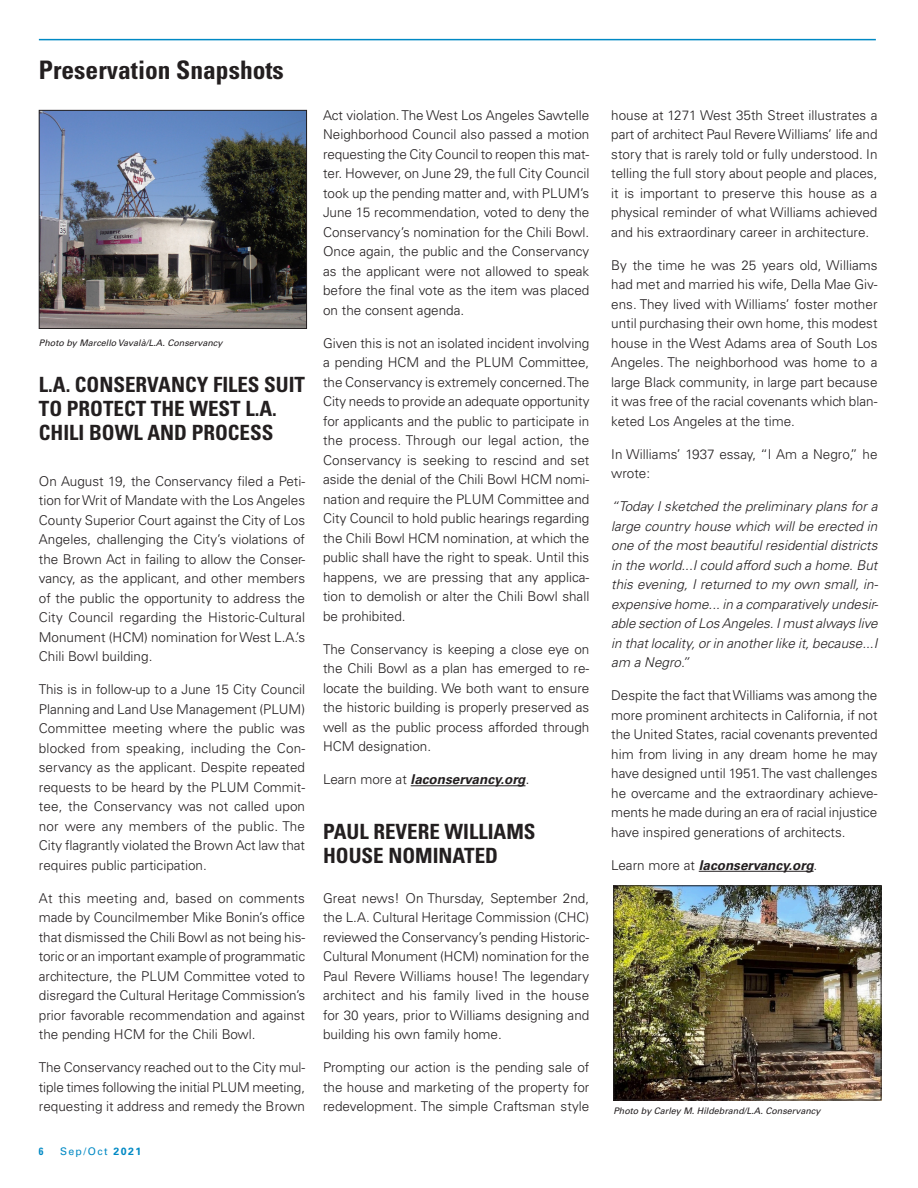
<style>
.page{position:relative;width:918px;height:1188px;background:#fff}
.page>*{position:absolute;margin:0;border:0;box-sizing:border-box;transform-origin:0 0}
.a_Headline{font:700 condensed 25.5px "Univers LT Std";color:#231f20}
.t1{font:700 condensed 21px/24px "Univers LT Std";color:#231f20}
.a_Body_text_-_no_ind{font:300 13.5px/19.5px "Univers LT Std";color:#231f20;text-align:justify}
.a_Body_text_-_no_ind-2{font:italic 300 13.5px/19.5px "Univers LT Std";color:#231f20;text-align:justify}
.a_Body_text_-_no_ind-3{font:italic 700 13.5px "Univers LT Std";color:#231f20}
.t2{font:10.5px "Univers LT Std";letter-spacing:.14em;color:#0089c4}
.t3{font:700 condensed 10.5px "Univers LT Std";color:#0089c4}
.a_Caption{font:italic 9px "Univers LT Std";color:#231f20}
.s1{font-weight:700}
.s2{font-weight:300;font-style:normal}
.s3{font-weight:300;font-style:normal;font-size:15px}
</style>
<div class="page">
<hr style="left:39px;top:39px;width:837px;height:1px;background:#0089c4">
<hr style="left:411px;top:785px;width:115px;height:1px;background:#231f20">
<hr style="left:699px;top:871px;width:115px;height:1px;background:#231f20">
<img style="left:41px;top:112px;width:264px;height:215px">
<div style="left:39px;top:110px;width:268px;height:219px;border:1px solid #231f20"></div>
<img style="left:616px;top:888px;width:263px;height:210px">
<div style="left:614px;top:886px;width:267px;height:214px;border:1px solid #231f20"></div>
<p class="a_Headline" style="left:39px;top:54px;width:247px">Preservation Snapshots</p>
<p class="a_Caption" style="left:39px;top:337px;width:185px">Photo by Marcello Vavalà/L.A. Conservancy</p>
<p class="t1" style="left:39px;top:372px;width:268px">L.A. CONSERVANCY FILES SUIT<br>TO PROTECT THE WEST L.A.<br>CHILI BOWL AND PROCESS</p>
<p class="a_Body_text_-_no_ind" style="left:39px;top:471px;width:268px">On August 19, the Conservancy filed a Peti&shy;tion for Writ of Mandate with the Los Angeles County Superior Court against the City of Los Angeles, challenging the City’s violations of the Brown Act in failing to allow the Conser&shy;vancy, as the applicant, and other members of the public the opportunity to address the City Council regarding the Historic-Cultural Monument (HCM) nomination for West L.A.’s Chili Bowl building.</p>
<p class="a_Body_text_-_no_ind" style="left:39px;top:680px;width:268px">This is in follow-up to a June 15 City Council Planning and Land Use Management (PLUM)<br>Committee meeting where the public was blocked from speaking, including the Con&shy;servancy as the applicant. Despite repeated requests to be heard by the PLUM Commit&shy;tee, the Conservancy was not called upon nor were any members of the public. The City flagrantly violated the Brown Act law that requires public participation.</p>
<p class="a_Body_text_-_no_ind" style="left:39px;top:888px;width:268px">At this meeting and, based on comments made by Councilmember Mike Bonin’s office that dismissed the Chili Bowl as not being his&shy;toric or an important example of programmatic architecture, the PLUM Committee voted to disregard the Cultural Heritage Commission’s prior favorable recommendation and against the pending HCM for the Chili Bowl.</p>
<p class="a_Body_text_-_no_ind" style="left:39px;top:1058px;width:268px">The Conservancy reached out to the City mul&shy;tiple times following the initial PLUM meeting, requesting it address and remedy the Brown</p>
<p class="t3" style="left:39px;top:1145px;width:6px">6</p>
<p class="t2" style="left:60px;top:1145px;width:83px">Sep/Oct <span class="s1">2021</span></p>
<p class="a_Body_text_-_no_ind" style="left:323px;top:105px;width:268px">Act violation. The West Los Angeles Sawtelle Neighborhood Council also passed a motion requesting the City Council to reopen this mat&shy;ter. However, on June 29, the full City Council took up the pending matter and, with PLUM’s June 15 recommendation, voted to deny the Conservancy’s nomination for the Chili Bowl.<br>Once again, the public and the Conservancy as the applicant were not allowed to speak before the final vote as the item was placed on the consent agenda.</p>
<p class="a_Body_text_-_no_ind" style="left:323px;top:333px;width:268px">Given this is not an isolated incident involving a pending HCM and the PLUM Committee, the Conservancy is extremely concerned. The City needs to provide an adequate opportunity for applicants and the public to participate in the process. Through our legal action, the Conservancy is seeking to rescind and set aside the denial of the Chili Bowl HCM nomi&shy;nation and require the PLUM Committee and City Council to hold public hearings regarding the Chili Bowl HCM nomination, at which the public shall have the right to speak. Until this happens, we are pressing that any applica&shy;tion to demolish or alter the Chili Bowl shall be prohibited.</p>
<p class="a_Body_text_-_no_ind" style="left:323px;top:639px;width:268px">The Conservancy is keeping a close eye on the Chili Bowl as a plan has emerged to re&shy;locate the building. We both want to ensure the historic building is properly preserved as well as the public process afforded through HCM designation.</p>
<p class="a_Body_text_-_no_ind-3" style="left:323px;top:772px;width:208px"><span class="s2">Learn more at</span> laconservancy.org<span class="s3">.</span></p>
<p class="t1" style="left:323px;top:820px;width:214px">PAUL REVERE WILLIAMS<br>HOUSE NOMINATED</p>
<p class="a_Body_text_-_no_ind" style="left:323px;top:888px;width:268px">Great news! On Thursday, September 2nd, the L.A. Cultural Heritage Commission (CHC) reviewed the Conservancy’s pending Historic-Cultural Monument (HCM) nomination for the Paul Revere Williams house! The legendary architect and his family lived in the house for 30 years, prior to Williams designing and building his own family home.</p>
<p class="a_Body_text_-_no_ind" style="left:323px;top:1058px;width:268px">Prompting our action is the pending sale of the house and marketing of the property for redevelopment. The simple Craftsman style</p>
<p class="a_Body_text_-_no_ind" style="left:611px;top:105px;width:268px">house at 1271 West 35th Street illustrates a part of architect Paul Revere Williams’ life and story that is rarely told or fully understood. In telling the full story about people and places, it is important to preserve this house as a physical reminder of what Williams achieved and his extraordinary career in architecture.</p>
<p class="a_Body_text_-_no_ind" style="left:611px;top:255px;width:268px">By the time he was 25 years old, Williams had met and married his wife, Della Mae Giv&shy;ens. They lived with Williams’ foster mother until purchasing their own home, this modest house in the West Adams area of South Los Angeles. The neighborhood was home to a large Black community, in large part because it was free of the racial covenants which blan&shy;keted Los Angeles at the time.</p>
<p class="a_Body_text_-_no_ind" style="left:611px;top:444px;width:268px">In Williams’ 1937 essay, “I Am a Negro,” he wrote:</p>
<p class="a_Body_text_-_no_ind-2" style="left:611px;top:497px;width:268px">“Today I sketched the preliminary plans for a large country house which will be erected in one of the most beautiful residential districts in the world...I could afford such a home. But this evening, I returned to my own small, in&shy;expensive home... in a comparatively undesir&shy;able section of Los Angeles. I must always live in that locality, or in another like it, because...I am a Negro.”</p>
<p class="a_Body_text_-_no_ind" style="left:611px;top:686px;width:268px">Despite the fact that Williams was among the more prominent architects in California, if not the United States, racial covenants prevented him from living in any dream home he may have designed until 1951. The vast challenges he overcame and the extraordinary achieve&shy;ments he made during an era of racial injustice have inspired generations of architects.</p>
<p class="a_Body_text_-_no_ind-3" style="left:611px;top:857px;width:208px"><span class="s2">Learn more at</span> laconservancy.org<span class="s2">.</span></p>
<p class="a_Caption" style="left:613px;top:1105px;width:209px">Photo by Carley M. Hildebrand/L.A. Conservancy</p>
</div>
